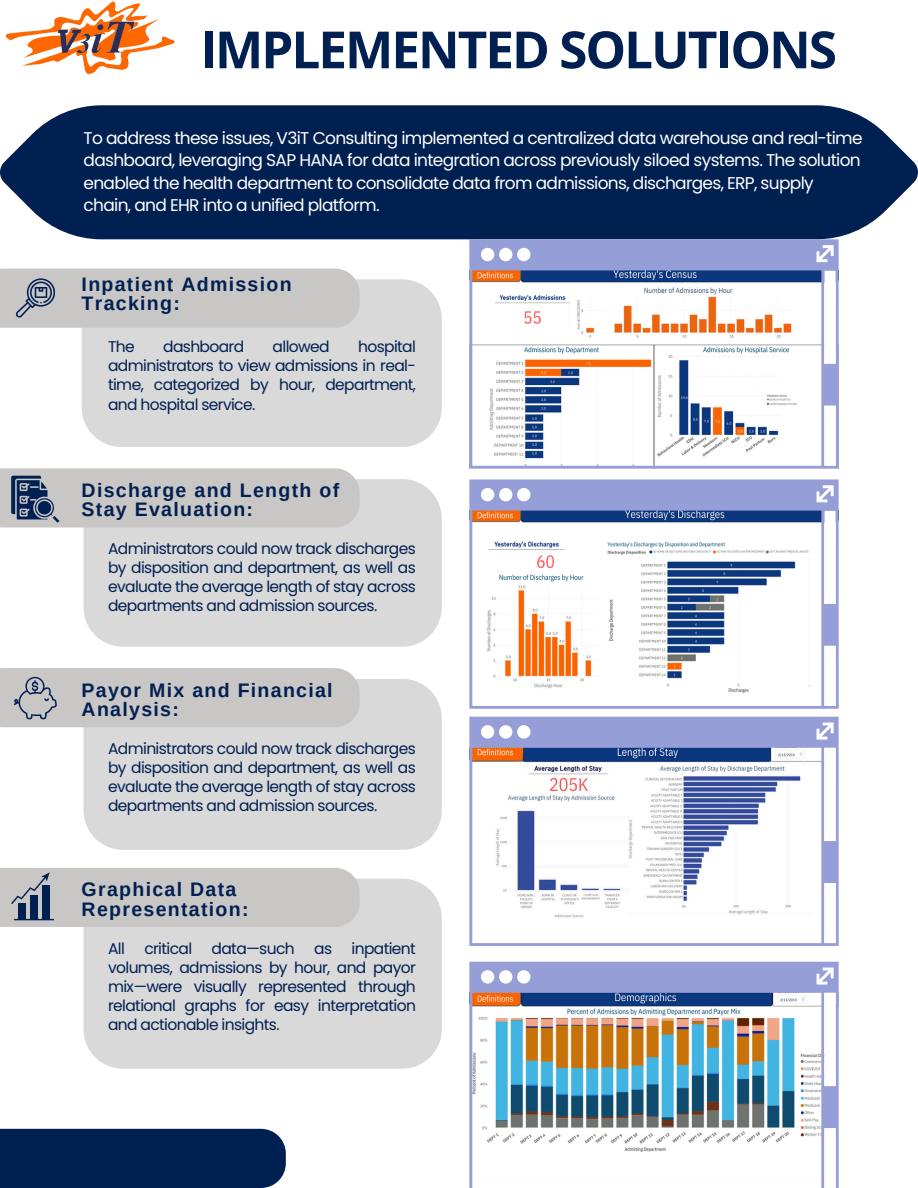
<style>
.page{position:relative;width:918px;height:1188px;background:#fff}
.page>*{position:absolute;margin:0;border:0;box-sizing:border-box;transform-origin:0 0}
.t1{font:700 51.3px "Open Sans";letter-spacing:-.04em;color:#012052}
.t2{font:700 19.5px/19.2px "Arimo";letter-spacing:.065em;color:#012052}
.t3{font:16.95px/22.5px "Poppins";letter-spacing:-.04em;color:#fff}
.t4{font:15.45px/19.2px "Poppins";letter-spacing:-.04em;color:#012052;text-align:justify}
</style>
<div class="page">
<div style="left:82px;top:279px;width:360px;height:168px;background:#d9d9d9;border-radius:39px"></div>
<img style="left:5px;top:1px;width:170px;height:74px">
<svg style="left:0;top:105px;width:918px;height:134px;background:#122f5d"></svg>
<div style="left:0;top:1129px;width:286px;height:59px;background:#012052"></div>
<div style="left:84px;top:479px;width:358px;height:168px;background:#d9d9d9"></div>
<div style="left:84px;top:679px;width:358px;height:171px;background:#d9d9d9"></div>
<div style="left:84px;top:879px;width:358px;height:190px;background:#d9d9d9"></div>
<div style="left:0;top:269px;width:360px;height:59px;background:#c9c6c6"></div>
<svg style="left:0;top:468px;width:360px;height:60px;background:#c0bfc1"></svg>
<div style="left:0;top:668px;width:360px;height:59px;background:#c9c6c6"></div>
<div style="left:0;top:868px;width:360px;height:59px;background:#c9c6c6"></div>
<svg style="left:469px;top:239px;width:370px;height:230px;fill:#959ed7"></svg>
<svg style="left:481px;top:245px;width:355px;height:221px"></svg>
<svg style="left:469px;top:479px;width:370px;height:230px;fill:#959ed7"></svg>
<svg style="left:481px;top:485px;width:355px;height:221px"></svg>
<svg style="left:469px;top:717px;width:370px;height:229px;fill:#959ed7"></svg>
<svg style="left:481px;top:723px;width:355px;height:220px"></svg>
<svg style="left:469px;top:962px;width:370px;height:226px;fill:#959ed7"></svg>
<svg style="left:481px;top:968px;width:355px;height:220px"></svg>
<p class="t1" style="left:200px;top:13px;width:638px">IMPLEMENTED SOLUTIONS</p>
<p class="t3" style="left:84px;top:127px;width:781px">To address these issues, V3iT Consulting implemented a centralized data warehouse and real-time dashboard, leveraging SAP HANA for data integration across previously siloed systems. The solution enabled the health department to consolidate data from admissions, discharges, ERP, supply chain, and EHR into a unified platform.</p>
<p class="t2" style="left:82px;top:275px;width:212px">Inpatient Admission<br>Tracking:</p>
<h2 class="t4" style="left:108px;top:337px;width:28px">The</h2>
<h2 class="t4" style="left:163px;top:337px;width:83px">dashboard</h2>
<h2 class="t4" style="left:273px;top:337px;width:59px">allowed</h2>
<h2 class="t4" style="left:108px;top:337px;width:309px;text-indent:250px">hospital administrators to view admissions in real&shy;time, categorized by hour, department, and hospital service.</h2>
<p class="t2" style="left:82px;top:481px;width:259px">Discharge and Length of<br>Stay Evaluation:</p>
<h2 class="t4" style="left:108px;top:539px;width:309px">Administrators could now track discharges by disposition and department, as well as evaluate the average length of stay across departments and admission sources.</h2>
<p class="t2" style="left:82px;top:680px;width:253px">Payor Mix and Financial<br>Analysis:</p>
<p class="t4" style="left:108px;top:739px;width:309px">Administrators could now track discharges by disposition and department, as well as evaluate the average length of stay across departments and admission sources.</p>
<h2 class="t2" style="left:82px;top:880px;width:168px">Graphical Data<br>Representation:</h2>
<p class="t4" style="left:108px;top:939px;width:18px">All</p>
<p class="t4" style="left:144px;top:939px;width:49px">critical</p>
<p class="t4" style="left:212px;top:939px;width:85px">data—such</p>
<p class="t4" style="left:314px;top:939px;width:19px">as</p>
<p class="t4" style="left:108px;top:939px;width:309px;text-indent:243px">inpatient volumes, admissions by hour, and payor mix—were visually represented through relational graphs for easy interpretation and actionable insights.</p>
</div>
